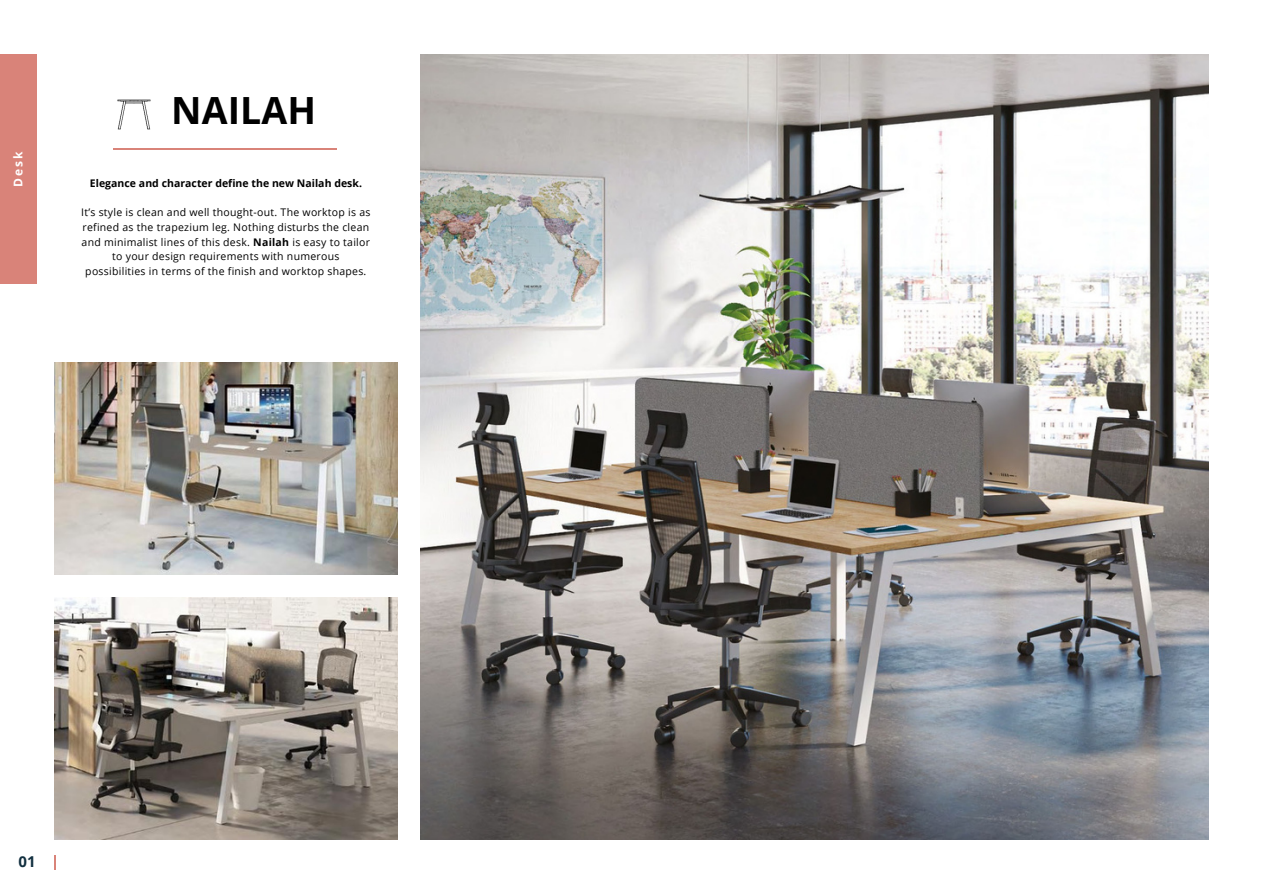
<style>
.page{position:relative;width:1263px;height:894px;background:#fff}
.page>*{position:absolute;margin:0;border:0;box-sizing:border-box;transform-origin:0 0}
.t1{font:700 37.5px "Open Sans";letter-spacing:.005em;color:#000}
.t2{font:700 15px "Open Sans";color:#112f3f}
.t3{font:700 12px "Open Sans";color:#fff}
.t4{font:10.5px/14.5px "Open Sans";letter-spacing:.025em;color:#000;text-align:center}
.t5{font:700 10.5px "Open Sans";letter-spacing:.005em;color:#000}
.s1{font-weight:700}
</style>
<div class="page">
<div style="left:0;top:54px;width:36px;height:230px;background:#d98379"></div>
<svg style="left:54px;top:855px;width:2px;height:14px"></svg>
<img style="left:421px;top:54px;width:787px;height:785px">
<img style="left:55px;top:362px;width:343px;height:212px">
<img style="left:55px;top:597px;width:343px;height:242px">
<hr style="left:114px;top:148px;width:223px;height:1px;background:#d98379">
<img style="left:117px;top:99px;width:34px;height:31px">
<p class="t3" style="left:10px;top:186px;width:37px;rotate:-90deg">Desk</p>
<p class="t1" style="left:171px;top:83px;width:146px">NAILAH</p>
<p class="t5" style="left:90px;top:176px;width:274px">Elegance and character define the new Nailah desk.</p>
<p class="t4" style="left:81px;top:205px;width:291px">It’s style is clean and well thought-out. The worktop is as refined as the trapezium leg. Nothing disturbs the clean and minimalist lines of this desk. <span class="s1">Nailah</span> is easy to tailor to your design requirements with numerous possibilities in terms of the finish and worktop shapes.</p>
<p class="t2" style="left:18px;top:850px;width:19px">01</p>
</div>
